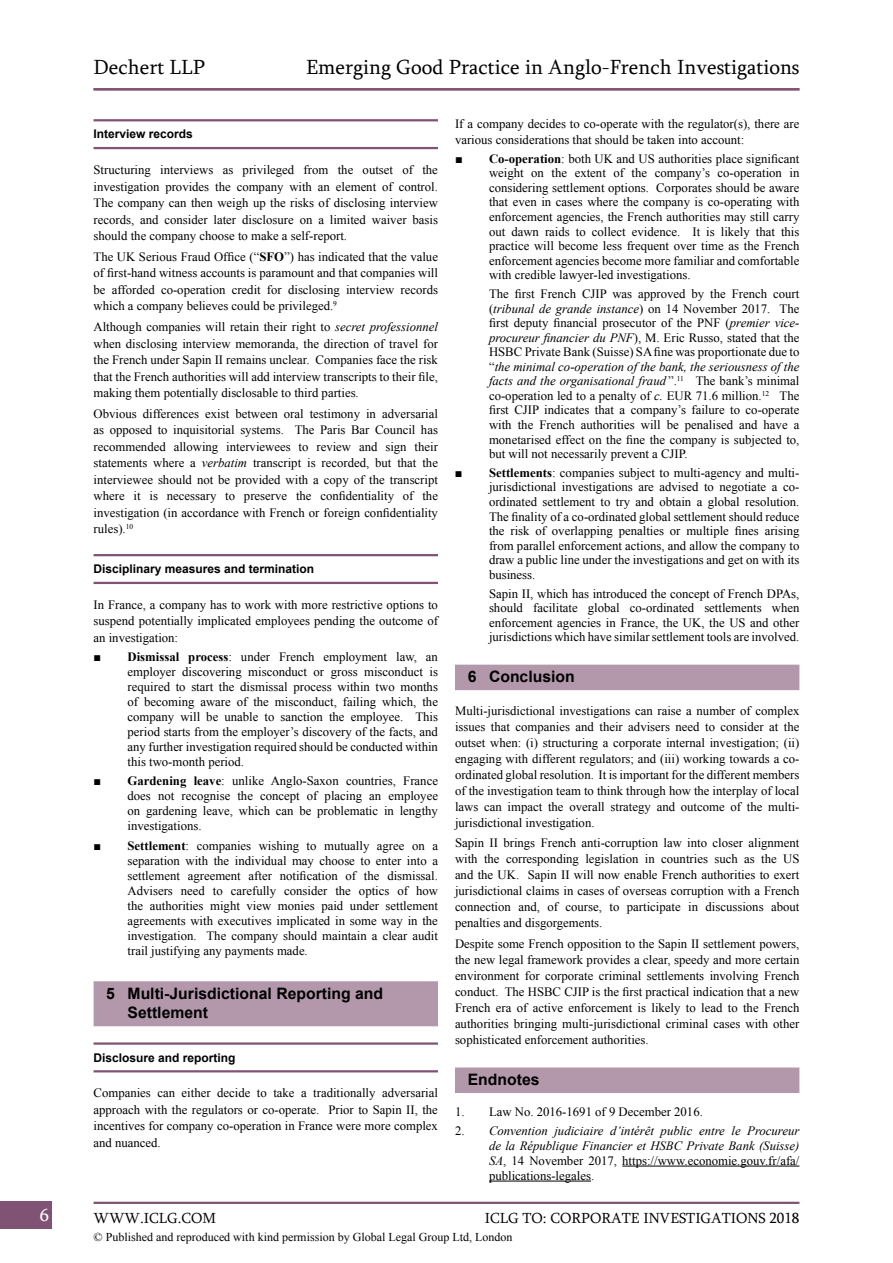
<style>
.page{position:relative;width:893px;height:1263px;background:#fff}
.page>*{position:absolute;margin:0;border:0;box-sizing:border-box;transform-origin:0 0}
.t1{font:21px "Sylfaen";color:#000}
.t2{font:18px "Sylfaen";color:#fff}
.t3{font:700 15.75px/18.9px "Arial";color:#000}
.t4{font:15px "Sylfaen";color:#000}
.t5{font:12.75px/14.5px "Times New Roman";color:#000;text-align:justify}
.t6{font:italic 12.75px/15px "Times New Roman";color:#000;text-align:justify}
.t7{font:700 12px "Arial";color:#000}
.t8{font:12px "Times New Roman";color:#000}
.s1{font-weight:700}
.s2{font-style:italic}
.s3{font-style:normal}
</style>
<div class="page">
<div style="left:0;top:1201px;width:52px;height:28px;background:#805374"></div>
<hr style="left:94px;top:1202px;width:705px;height:2px;background:#805374">
<div style="left:455px;top:665px;width:344px;height:25px;background:#b398ac"></div>
<div style="left:455px;top:1067px;width:344px;height:26px;background:#b398ac"></div>
<hr style="left:622px;top:1166px;width:177px;height:1px;background:#000">
<hr style="left:489px;top:1181px;width:102px;height:1px;background:#000">
<hr style="left:94px;top:119px;width:344px;height:2px;background:#805374">
<hr style="left:94px;top:147px;width:344px;height:2px;background:#805374">
<hr style="left:94px;top:554px;width:344px;height:2px;background:#805374">
<hr style="left:94px;top:582px;width:344px;height:2px;background:#805374">
<div style="left:94px;top:981px;width:344px;height:45px;background:#b398ac"></div>
<hr style="left:94px;top:1042px;width:344px;height:3px;background:#805374">
<hr style="left:94px;top:1070px;width:344px;height:2px;background:#805374">
<hr style="left:94px;top:88px;width:705px;height:2px;background:#805374">
<h1 class="t1" style="left:94px;top:53px;width:113px">Dechert LLP</h1>
<h1 class="t1" style="left:306px;top:53px;width:495px">Emerging Good Practice in Anglo-French Investigations</h1>
<p class="t7" style="left:94px;top:126px;width:101px">Interview records</p>
<p class="t5" style="left:94px;top:161px;width:346px;line-height:16.5px">Structuring interviews as privileged from the outset of the investigation provides the company with an element of control.<br>The company can then weigh up the risks of disclosing interview records, and consider later disclosure on a limited waiver basis should the company choose to make a self-report.</p>
<p class="t5" style="left:94px;top:248px;width:346px;line-height:16.5px">The UK Serious Fraud Office (“<span class="s1">SFO</span>”) has indicated that the value of first-hand witness accounts is paramount and that companies will be afforded co-operation credit for disclosing interview records which a company believes could be privileged.<sup>9</sup></p>
<p class="t5" style="left:94px;top:318px;width:346px;line-height:16.5px">Although companies will retain their right to <span class="s2">secret professionnel </span>when disclosing interview memoranda, the direction of travel for the French under Sapin II remains unclear. Companies face the risk that the French authorities will add interview transcripts to their file, making them potentially disclosable to third parties.</p>
<p class="t5" style="left:94px;top:405px;width:346px;line-height:16.5px">Obvious differences exist between oral testimony in adversarial as opposed to inquisitorial systems. The Paris Bar Council has recommended allowing interviewees to review and sign their statements where a <span class="s2">verbatim</span> transcript is recorded, but that the interviewee should not be provided with a copy of the transcript where it is necessary to preserve the confidentiality of the investigation (in accordance with French or foreign confidentiality rules).<sup>10</sup></p>
<p class="t7" style="left:94px;top:561px;width:222px">Disciplinary measures and termination</p>
<p class="t5" style="left:94px;top:596px;width:346px;line-height:16.5px">In France, a company has to work with more restrictive options to suspend potentially implicated employees pending the outcome of an investigation:</p>
<p class="t5" style="left:128px;top:649px;width:312px;line-height:15px;text-indent:-34px">■ <span class="s1">Dismissal process</span>: under French employment law, an employer discovering misconduct or gross misconduct is required to start the dismissal process within two months of becoming aware of the misconduct, failing which, the company will be unable to sanction the employee. This period starts from the employer’s discovery of the facts, and any further investigation required should be conducted within this two-month period.</p>
<p class="t5" style="left:128px;top:773px;width:312px;line-height:15px;text-indent:-34px">■ <span class="s1">Gardening leave</span>: unlike Anglo-Saxon countries, France does not recognise the concept of placing an employee on gardening leave, which can be problematic in lengthy investigations.</p>
<p class="t5" style="left:128px;top:838px;width:312px;line-height:15px;text-indent:-34px">■ <span class="s1">Settlement</span>: companies wishing to mutually agree on a separation with the individual may choose to enter into a settlement agreement after notification of the dismissal.<br>Advisers need to carefully consider the optics of how the authorities might view monies paid under settlement agreements with executives implicated in some way in the investigation. The company should maintain a clear audit trail justifying any payments made.</p>
<p class="t3" style="left:128px;top:984px;width:257px;text-indent:-21px">5 Multi-Jurisdictional Reporting and<br>Settlement</p>
<p class="t7" style="left:94px;top:1049px;width:144px">Disclosure and reporting</p>
<p class="t5" style="left:94px;top:1085px;width:346px;line-height:16.5px">Companies can either decide to take a traditionally adversarial approach with the regulators or co-operate. Prior to Sapin II, the incentives for company co-operation in France were more complex and nuanced.</p>
<p class="t5" style="left:455px;top:115px;width:346px;line-height:16px">If a company decides to co-operate with the regulator(s), there are various considerations that should be taken into account:</p>
<p class="t5" style="left:489px;top:151px;width:312px;text-indent:-34px">■ <span class="s1">Co-operation</span>: both UK and US authorities place significant weight on the extent of the company’s co-operation in considering settlement options. Corporates should be aware that even in cases where the company is co-operating with enforcement agencies, the French authorities may still carry out dawn raids to collect evidence. It is likely that this practice will become less frequent over time as the French enforcement agencies become more familiar and comfortable with credible lawyer-led investigations.</p>
<p class="t5" style="left:489px;top:286px;width:312px">The first French CJIP was approved by the French court (<span class="s2">tribunal de grande instance</span>) on 14 November 2017. The first deputy financial prosecutor of the PNF (<span class="s2">premier vice&shy;procureur financier du PNF</span>), M. Eric Russo, stated that the HSBC Private Bank (Suisse) SA fine was proportionate due to “<span class="s2">the minimal co-operation of the bank, the seriousness of the facts and the organisational fraud</span> ”.<sup>11</sup> The bank’s minimal co-operation led to a penalty of <span class="s2">c.</span> EUR 71.6 million.<sup>12</sup> The first CJIP indicates that a company’s failure to co-operate with the French authorities will be penalised and have a monetarised effect on the fine the company is subjected to, but will not necessarily prevent a CJIP.</p>
<p class="t5" style="left:489px;top:465px;width:312px;text-indent:-34px">■ <span class="s1">Settlements</span>: companies subject to multi-agency and multi&shy;jurisdictional investigations are advised to negotiate a co&shy;ordinated settlement to try and obtain a global resolution.<br>The finality of a co-ordinated global settlement should reduce the risk of overlapping penalties or multiple fines arising from parallel enforcement actions, and allow the company to draw a public line under the investigations and get on with its business.</p>
<p class="t5" style="left:489px;top:586px;width:312px">Sapin II, which has introduced the concept of French DPAs, should facilitate global co-ordinated settlements when enforcement agencies in France, the UK, the US and other jurisdictions which have similar settlement tools are involved.</p>
<p class="t3" style="left:468px;top:667px;width:109px">6 Conclusion</p>
<p class="t5" style="left:455px;top:702px;width:346px;line-height:16px">Multi-jurisdictional investigations can raise a number of complex issues that companies and their advisers need to consider at the outset when: (i) structuring a corporate internal investigation; (ii) engaging with different regulators; and (iii) working towards a co&shy;ordinated global resolution. It is important for the different members of the investigation team to think through how the interplay of local laws can impact the overall strategy and outcome of the multi&shy;jurisdictional investigation.</p>
<p class="t5" style="left:455px;top:835px;width:346px;line-height:16px">Sapin II brings French anti-corruption law into closer alignment with the corresponding legislation in countries such as the US and the UK. Sapin II will now enable French authorities to exert jurisdictional claims in cases of overseas corruption with a French connection and, of course, to participate in discussions about penalties and disgorgements.</p>
<p class="t5" style="left:455px;top:935px;width:346px;line-height:16px">Despite some French opposition to the Sapin II settlement powers, the new legal framework provides a clear, speedy and more certain environment for corporate criminal settlements involving French conduct. The HSBC CJIP is the first practical indication that a new French era of active enforcement is likely to lead to the French authorities bringing multi-jurisdictional criminal cases with other sophisticated enforcement authorities.</p>
<p class="t3" style="left:468px;top:1070px;width:73px">Endnotes</p>
<p class="t5" style="left:455px;top:1104px;width:249px">1. Law No. 2016-1691 of 9 December 2016.</p>
<p class="t6" style="left:489px;top:1122px;width:312px;text-indent:-34px"><span class="s3">2.</span> Convention judiciaire d’intérêt public entre le Procureur de la République Financier et HSBC Private Bank (Suisse)<br>SA<span class="s3">, 14 November 2017, https://www.economie.gouv.fr/afa/ publications-legales.</span></p>
<h2 class="t2" style="left:40px;top:1202px;width:10px">6</h2>
<p class="t4" style="left:94px;top:1208px;width:124px">WWW.ICLG.COM</p>
<p class="t4" style="left:485px;top:1208px;width:316px">ICLG TO: CORPORATE INVESTIGATIONS 2018</p>
<p class="t8" style="left:94px;top:1229px;width:420px">© Published and reproduced with kind permission by Global Legal Group Ltd, London</p>
</div>
